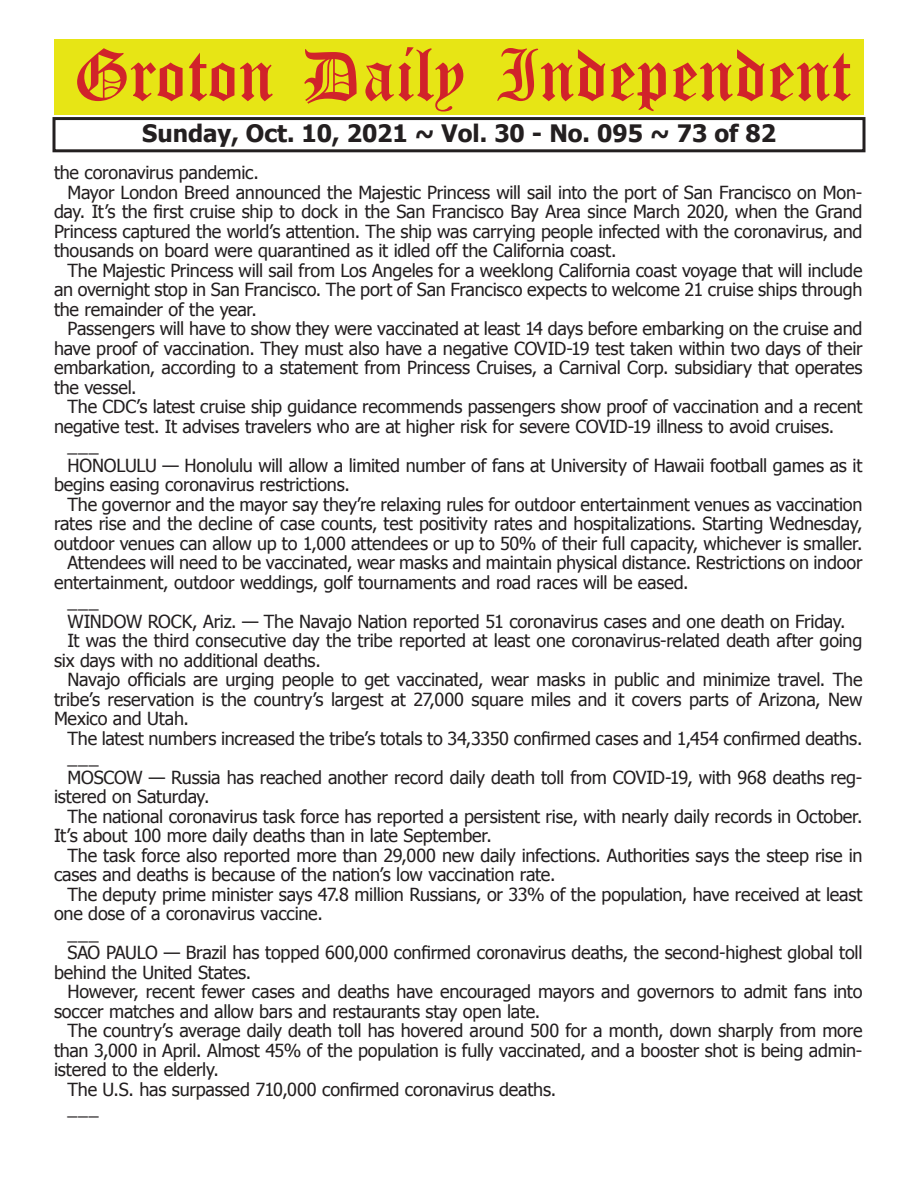
<style>
.page{position:relative;width:918px;height:1188px;background:#fff}
.page>*{position:absolute;margin:0;border:0;box-sizing:border-box;transform-origin:0 0}
.t1{font:54px "Old English Five";color:#d1232a}
.t2{font:700 24px "Tahoma";color:#231f20}
.t3{font:18px "Tahoma";letter-spacing:-.01em;color:#231f20}
</style>
<div class="page">
<div style="left:52px;top:117px;width:814px;height:35px;border:3px solid #231f20"></div>
<div style="left:54px;top:40px;width:810px;height:75px;background:#e7e515"></div>
<h1 class="t1" style="left:73px;top:50px;width:779px">Groton Daily Independent</h1>
<h2 class="t2" style="left:142px;top:116px;width:635px">Sunday, Oct. 10, 2021 ~ Vol. 30 - No. 095 ~ 73 of 82</h2>
<p class="t3" style="left:54px;top:161px;width:206px">the coronavirus pandemic.</p>
<p class="t3" style="left:68px;top:180px;width:796px">Mayor London Breed announced the Majestic Princess will sail into the port of San Francisco on Mon-</p>
<p class="t3" style="left:54px;top:200px;width:810px">day. It’s the first cruise ship to dock in the San Francisco Bay Area since March 2020, when the Grand</p>
<p class="t3" style="left:54px;top:219px;width:810px">Princess captured the world’s attention. The ship was carrying people infected with the coronavirus, and</p>
<p class="t3" style="left:54px;top:239px;width:564px">thousands on board were quarantined as it idled off the California coast.</p>
<p class="t3" style="left:68px;top:258px;width:796px">The Majestic Princess will sail from Los Angeles for a weeklong California coast voyage that will include</p>
<p class="t3" style="left:54px;top:278px;width:810px">an overnight stop in San Francisco. The port of San Francisco expects to welcome 21 cruise ships through</p>
<p class="t3" style="left:54px;top:297px;width:204px">the remainder of the year.</p>
<p class="t3" style="left:68px;top:317px;width:796px">Passengers will have to show they were vaccinated at least 14 days before embarking on the cruise and</p>
<p class="t3" style="left:54px;top:336px;width:810px">have proof of vaccination. They must also have a negative COVID-19 test taken within two days of their</p>
<p class="t3" style="left:54px;top:356px;width:810px">embarkation, according to a statement from Princess Cruises, a Carnival Corp. subsidiary that operates</p>
<p class="t3" style="left:54px;top:375px;width:84px">the vessel.</p>
<p class="t3" style="left:68px;top:395px;width:796px">The CDC’s latest cruise ship guidance recommends passengers show proof of vaccination and a recent</p>
<p class="t3" style="left:54px;top:414px;width:782px">negative test. It advises travelers who are at higher risk for severe COVID-19 illness to avoid cruises.</p>
<p class="t3" style="left:68px;top:434px;width:33px">___</p>
<p class="t3" style="left:68px;top:453px;width:796px">HONOLULU — Honolulu will allow a limited number of fans at University of Hawaii football games as it</p>
<p class="t3" style="left:54px;top:473px;width:298px">begins easing coronavirus restrictions.</p>
<p class="t3" style="left:68px;top:492px;width:797px">The governor and the mayor say they’re relaxing rules for outdoor entertainment venues as vaccination</p>
<p class="t3" style="left:54px;top:512px;width:810px">rates rise and the decline of case counts, test positivity rates and hospitalizations. Starting Wednesday,</p>
<p class="t3" style="left:54px;top:531px;width:810px">outdoor venues can allow up to 1,000 attendees or up to 50% of their full capacity, whichever is smaller.</p>
<p class="t3" style="left:68px;top:551px;width:797px">Attendees will need to be vaccinated, wear masks and maintain physical distance. Restrictions on indoor</p>
<p class="t3" style="left:54px;top:570px;width:636px">entertainment, outdoor weddings, golf tournaments and road races will be eased.</p>
<p class="t3" style="left:68px;top:590px;width:33px">___</p>
<p class="t3" style="left:68px;top:609px;width:780px">WINDOW ROCK, Ariz. — The Navajo Nation reported 51 coronavirus cases and one death on Friday.</p>
<p class="t3" style="left:68px;top:629px;width:796px">It was the third consecutive day the tribe reported at least one coronavirus-related death after going</p>
<p class="t3" style="left:54px;top:648px;width:268px">six days with no additional deaths.</p>
<p class="t3" style="left:68px;top:668px;width:796px">Navajo officials are urging people to get vaccinated, wear masks in public and minimize travel. The</p>
<p class="t3" style="left:54px;top:687px;width:810px">tribe’s reservation is the country’s largest at 27,000 square miles and it covers parts of Arizona, New</p>
<p class="t3" style="left:54px;top:707px;width:137px">Mexico and Utah.</p>
<p class="t3" style="left:68px;top:726px;width:796px">The latest numbers increased the tribe’s totals to 34,3350 confirmed cases and 1,454 confirmed deaths.</p>
<p class="t3" style="left:68px;top:746px;width:33px">___</p>
<p class="t3" style="left:68px;top:765px;width:796px">MOSCOW — Russia has reached another record daily death toll from COVID-19, with 968 deaths reg-</p>
<p class="t3" style="left:54px;top:784px;width:157px">istered on Saturday.</p>
<p class="t3" style="left:68px;top:804px;width:797px">The national coronavirus task force has reported a persistent rise, with nearly daily records in October.</p>
<p class="t3" style="left:54px;top:823px;width:439px">It’s about 100 more daily deaths than in late September.</p>
<p class="t3" style="left:68px;top:843px;width:797px">The task force also reported more than 29,000 new daily infections. Authorities says the steep rise in</p>
<p class="t3" style="left:54px;top:862px;width:503px">cases and deaths is because of the nation’s low vaccination rate.</p>
<p class="t3" style="left:68px;top:882px;width:796px">The deputy prime minister says 47.8 million Russians, or 33% of the population, have received at least</p>
<p class="t3" style="left:54px;top:901px;width:270px">one dose of a coronavirus vaccine.</p>
<p class="t3" style="left:68px;top:921px;width:33px">___</p>
<p class="t3" style="left:68px;top:940px;width:796px">SAO PAULO — Brazil has topped 600,000 confirmed coronavirus deaths, the second-highest global toll</p>
<p class="t3" style="left:54px;top:960px;width:199px">behind the United States.</p>
<p class="t3" style="left:68px;top:979px;width:796px">However, recent fewer cases and deaths have encouraged mayors and governors to admit fans into</p>
<p class="t3" style="left:54px;top:999px;width:488px">soccer matches and allow bars and restaurants stay open late.</p>
<p class="t3" style="left:68px;top:1018px;width:797px">The country’s average daily death toll has hovered around 500 for a month, down sharply from more</p>
<p class="t3" style="left:54px;top:1038px;width:810px">than 3,000 in April. Almost 45% of the population is fully vaccinated, and a booster shot is being admin-</p>
<p class="t3" style="left:54px;top:1057px;width:166px">istered to the elderly.</p>
<p class="t3" style="left:68px;top:1077px;width:490px">The U.S. has surpassed 710,000 confirmed coronavirus deaths.</p>
<p class="t3" style="left:68px;top:1096px;width:33px">___</p>
</div>
